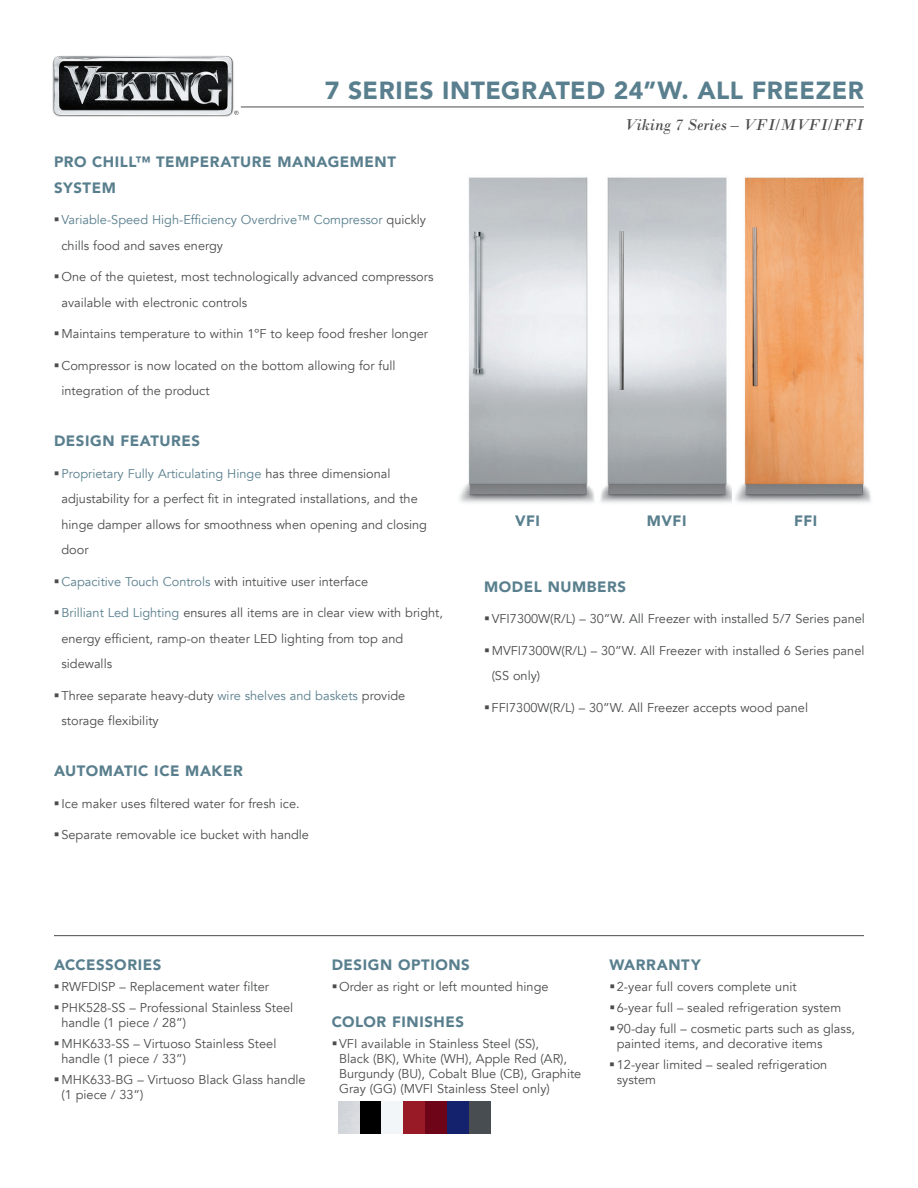
<style>
.page{position:relative;width:918px;height:1188px;background:#fff}
.page>*{position:absolute;margin:0;border:0;box-sizing:border-box;transform-origin:0 0}
.t1{font:900 24.75px "Avenir";letter-spacing:.02em;color:#597f8e}
.t2{font:italic 16.5px "Bodoni";color:#4b4c4d}
.t3{font:900 15px/25.5px "Avenir";letter-spacing:.035em;color:#597f8e}
.t4{font:12.75px/25.5px "Avenir";color:#4b4c4d}
.t5{font:12.75px/25.5px "Avenir";color:#597f8e}
.s1{color:#4b4c4d}
.s2{color:#597f8e}
</style>
<div class="page">
<hr style="left:241px;top:107px;width:623px;height:1px;background:#4b4c4d">
<hr style="left:54px;top:935px;width:810px;height:1px;background:#4b4c4d">
<div style="left:360px;top:1102px;width:22px;height:32px;background:#000001"></div>
<div style="left:381px;top:1102px;width:22px;height:32px;background:#f3f6f8"></div>
<div style="left:403px;top:1102px;width:22px;height:32px;background:#981a26"></div>
<div style="left:425px;top:1102px;width:22px;height:32px;background:#6e0417"></div>
<div style="left:447px;top:1102px;width:22px;height:32px;background:#14226e"></div>
<div style="left:469px;top:1102px;width:22px;height:32px;background:#474d50"></div>
<img style="left:52px;top:55px;width:193px;height:62px">
<img style="left:459px;top:177px;width:136px;height:326px">
<img style="left:600px;top:177px;width:132px;height:326px">
<img style="left:735px;top:177px;width:136px;height:326px">
<h1 class="t1" style="left:325px;top:69px;width:541px">7 SERIES INTEGRATED 24”W. ALL FREEZER</h1>
<p class="t2" style="left:624px;top:115px;width:241px">Viking 7 Series – VFI/MVFI/FFI</p>
<p class="t3" style="left:54px;top:149px;width:343px">PRO CHILL™ TEMPERATURE MANAGEMENT<br>SYSTEM</p>
<p class="t5" style="left:61px;top:207px;width:366px;text-indent:-7px"><span class="s1">▪</span>Variable-Speed High-Efficiency Overdrive™ Compressor <span class="s1">quickly chills food and saves energy</span></p>
<p class="t4" style="left:61px;top:264px;width:374px;text-indent:-7px">▪One of the quietest, most technologically advanced compressors available with electronic controls</p>
<p class="t4" style="left:54px;top:321px;width:376px">▪Maintains temperature to within 1ºF to keep food fresher longer</p>
<p class="t4" style="left:61px;top:353px;width:336px;text-indent:-7px">▪Compressor is now located on the bottom allowing for full integration of the product</p>
<p class="t3" style="left:54px;top:428px;width:148px">DESIGN FEATURES</p>
<p class="t4" style="left:61px;top:461px;width:367px;text-indent:-7px">▪<span class="s2">Proprietary Fully Articulating Hinge</span> has three dimensional adjustability for a perfect fit in integrated installations, and the hinge damper allows for smoothness when opening and closing door</p>
<p class="t4" style="left:54px;top:569px;width:316px">▪<span class="s2">Capacitive Touch Controls</span> with intuitive user interface</p>
<p class="t4" style="left:61px;top:600px;width:383px;text-indent:-7px">▪<span class="s2">Brilliant Led Lighting</span> ensures all items are in clear view with bright, energy efficient, ramp-on theater LED lighting from top and sidewalls</p>
<p class="t4" style="left:61px;top:683px;width:345px;text-indent:-7px">▪Three separate heavy-duty <span class="s2">wire shelves and baskets</span> provide storage flexibility</p>
<p class="t3" style="left:54px;top:758px;width:190px">AUTOMATIC ICE MAKER</p>
<p class="t4" style="left:54px;top:791px;width:247px">▪ Ice maker uses filtered water for fresh ice.</p>
<p class="t4" style="left:54px;top:822px;width:257px">▪Separate removable ice bucket with handle</p>
<p class="t3" style="left:515px;top:507px;width:26px">VFI</p>
<p class="t3" style="left:647px;top:507px;width:41px">MVFI</p>
<p class="t3" style="left:794px;top:507px;width:25px">FFI</p>
<p class="t3" style="left:484px;top:573px;width:144px">MODEL NUMBERS</p>
<p class="t4" style="left:484px;top:606px;width:382px">▪VFI7300W(R/L) – 30”W. All Freezer with installed 5/7 Series panel</p>
<p class="t4" style="left:492px;top:638px;width:374px;text-indent:-7px">▪MVFI7300W(R/L) – 30”W. All Freezer with installed 6 Series panel (SS only)</p>
<p class="t4" style="left:484px;top:695px;width:325px">▪FFI7300W(R/L) – 30”W. All Freezer accepts wood panel</p>
<p class="t3" style="left:54px;top:952px;width:109px">ACCESSORIES</p>
<p class="t4" style="left:54px;top:974px;width:217px">▪RWFDISP – Replacement water filter</p>
<p class="t4" style="left:61px;top:1000px;width:233px;line-height:15px;text-indent:-7px">▪PHK528-SS – Professional Stainless Steel handle (1 piece / 28”)</p>
<p class="t4" style="left:61px;top:1036px;width:216px;line-height:15px;text-indent:-7px">▪MHK633-SS – Virtuoso Stainless Steel handle (1 piece / 33”)</p>
<p class="t4" style="left:61px;top:1072px;width:246px;line-height:15px;text-indent:-7px">▪MHK633-BG – Virtuoso Black Glass handle (1 piece / 33”)</p>
<p class="t3" style="left:332px;top:952px;width:140px">DESIGN OPTIONS</p>
<p class="t4" style="left:332px;top:974px;width:218px">▪Order as right or left mounted hinge</p>
<p class="t3" style="left:332px;top:1009px;width:134px">COLOR FINISHES</p>
<p class="t4" style="left:339px;top:1036px;width:244px;line-height:15px;text-indent:-7px">▪VFI available in Stainless Steel (SS),<br>Black (BK), White (WH), Apple Red (AR), Burgundy (BU), Cobalt Blue (CB), Graphite Gray (GG) (MVFI Stainless Steel only)</p>
<p class="t3" style="left:609px;top:952px;width:93px">WARRANTY</p>
<p class="t4" style="left:609px;top:974px;width:189px">▪2-year full covers complete unit</p>
<p class="t4" style="left:609px;top:995px;width:233px">▪6-year full – sealed refrigeration system</p>
<p class="t4" style="left:617px;top:1021px;width:240px;line-height:15px;text-indent:-7px">▪90-day full – cosmetic parts such as glass, painted items, and decorative items</p>
<p class="t4" style="left:617px;top:1057px;width:212px;line-height:15px;text-indent:-7px">▪12-year limited – sealed refrigeration system</p>
</div>
